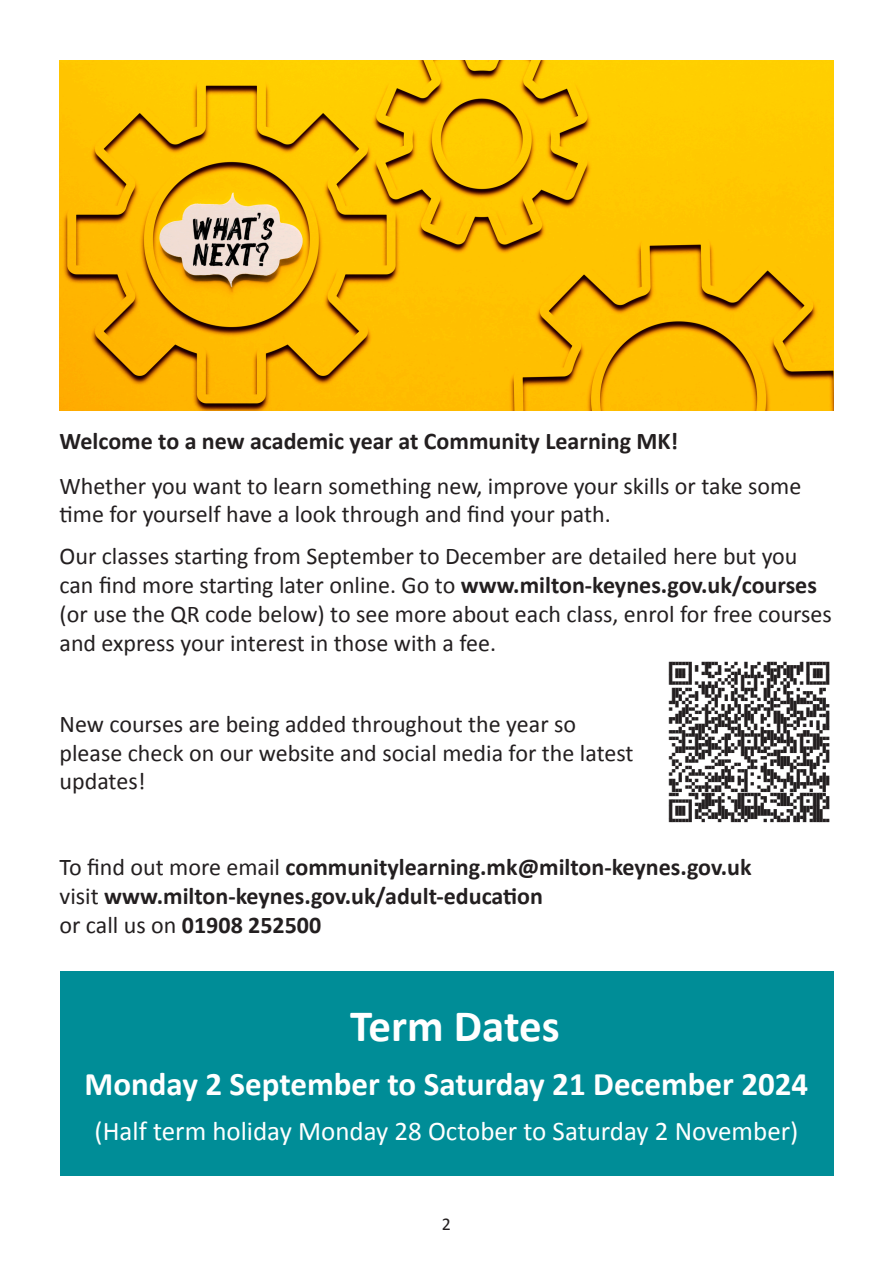
<style>
.page{position:relative;width:893px;height:1263px;background:#fff}
.page>*{position:absolute;margin:0;border:0;box-sizing:border-box;transform-origin:0 0}
.t1{font:700 45px "Calibri";color:#fff}
.t2{font:700 33px "Calibri";color:#fff}
.t3{font:27px "Calibri";color:#fff}
.t4{font:24px/28.8px "Calibri";color:#231f20}
.t5{font:700 24px/28.8px "Calibri";color:#231f20}
.t6{font:18px "Calibri";color:#231f20}
.t7{font:13.05px "MPS Bar Code 2 D";color:#231f20}
.s1{font-weight:700}
.s2{font-weight:400}
</style>
<div class="page">
<div style="left:60px;top:972px;width:773px;height:204px;background:#008d97"></div>
<img style="left:60px;top:61px;width:773px;height:349px">
<p class="t5" style="left:60px;top:426px;width:620px">Welcome to a new academic year at Community Learning MK!</p>
<p class="t4" style="left:60px;top:471px;width:743px">Whether you want to learn something new, improve your skills or take some time for yourself have a look through and find your path.</p>
<p class="t4" style="left:60px;top:542px;width:774px">Our classes starting from September to December are detailed here but you can find more starting later online. Go to <span class="s1">www.milton-keynes.gov.uk/courses </span>(or use the QR code below) to see more about each class, enrol for free courses and express your interest in those with a fee.</p>
<p class="t4" style="left:60px;top:709px;width:576px">New courses are being added throughout the year so please check on our website and social media for the latest updates!</p>
<p class="t7" style="left:744px;top:675px;width:18px">★★★</p>
<p class="t7" style="left:780px;top:702px;width:28px">★★ ★</p>
<p class="t7" style="left:806px;top:715px;width:18px">★★★</p>
<p class="t7" style="left:744px;top:793px;width:18px">★★★</p>
<p class="t7" style="left:669px;top:820px;width:162px">★★★★★★★ ★ ★ ★★★ ★ ★ ★ ★★★★ ★★ ★ ★★★★★★</p>
<p class="t5" style="left:60px;top:853px;width:693px"><span class="s2">To find out more email</span> communitylearning.mk@milton-keynes.gov.uk <span class="s2">visit</span> www.milton-keynes.gov.uk/adult-education<br><span class="s2">or call us on</span> 01908 252500</p>
<h1 class="t1" style="left:350px;top:997px;width:211px">Term Dates</h1>
<h2 class="t2" style="left:85px;top:1063px;width:725px">Monday 2 September to Saturday 21 December 2024</h2>
<p class="t3" style="left:95px;top:1114px;width:705px">(Half term holiday Monday 28 October to Saturday 2 November)</p>
<p class="t6" style="left:442px;top:1213px;width:11px">2</p>
</div>
